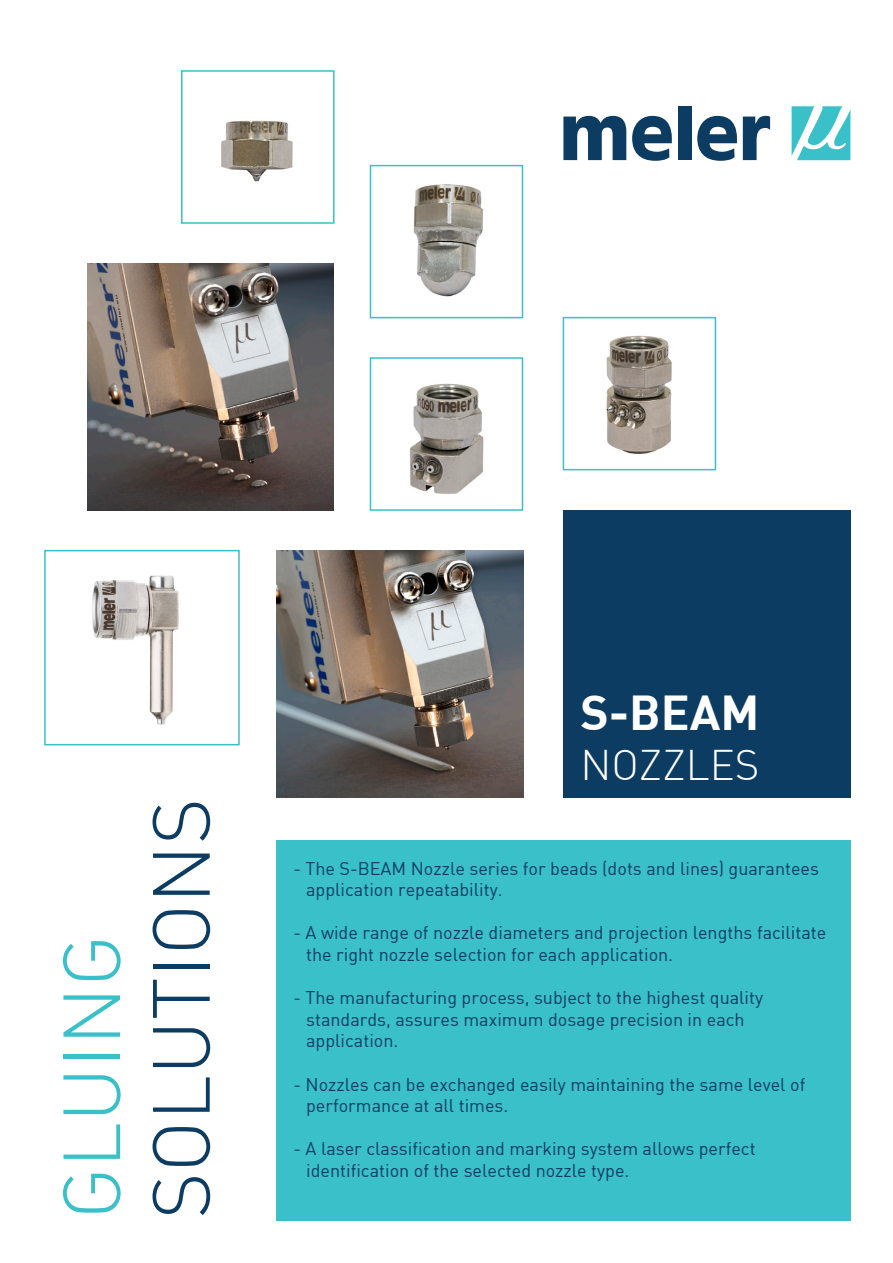
<style>
.page{position:relative;width:893px;height:1263px;background:#fff}
.page>*{position:absolute;margin:0;border:0;box-sizing:border-box;transform-origin:0 0}
.t1{font:79.65px/89.6px "DIN Light Alternate";color:#0d3c63}
.t2{font:48px "DIN Bold";color:#fff}
.t3{font:300 42px "DIN";color:#fff}
.t4{font:18px/21.6px "DIN";color:#0d3c63}
.s1{color:#3ac0c9}
</style>
<div class="page">
<svg style="left:563px;top:116px;width:63px;height:44px"></svg>
<svg style="left:632px;top:116px;width:40px;height:45px"></svg>
<div style="left:678px;top:107px;width:13px;height:53px;background:#0d3c63"></div>
<svg style="left:743px;top:116px;width:27px;height:44px"></svg>
<svg style="left:792px;top:106px;width:58px;height:54px"></svg>
<svg style="left:697px;top:116px;width:40px;height:45px"></svg>
<div style="left:563px;top:510px;width:287px;height:287px;background:#0d3c63"></div>
<div style="left:370px;top:357px;width:153px;height:154px;border:2px solid #3ac0c9"></div>
<div style="left:370px;top:165px;width:153px;height:153px;border:2px solid #3ac0c9"></div>
<div style="left:563px;top:317px;width:153px;height:153px;border:2px solid #3ac0c9"></div>
<div style="left:44px;top:550px;width:196px;height:195px;border:2px solid #3ac0c9"></div>
<div style="left:181px;top:70px;width:154px;height:154px;border:2px solid #3ac0c9"></div>
<div style="left:276px;top:840px;width:574px;height:380px;background:#3ac0c9"></div>
<img style="left:410px;top:383px;width:74px;height:111px">
<img style="left:413px;top:184px;width:71px;height:113px">
<img style="left:606px;top:335px;width:66px;height:119px">
<img style="left:221px;top:120px;width:72px;height:62px">
<img style="left:276px;top:550px;width:247px;height:247px">
<img style="left:87px;top:263px;width:247px;height:247px">
<img style="left:92px;top:575px;width:87px;height:150px">
<p class="t1" style="left:46px;top:1219px;width:423px;rotate:-90deg"><span class="s1">GLUING<br></span>SOLUTIONS</p>
<p class="t2" style="left:580px;top:681px;width:180px">S-BEAM</p>
<p class="t3" style="left:580px;top:739px;width:181px">NOZZLES</p>
<p class="t4" style="left:306px;top:857px;width:514px;text-indent:-13px">- The S-BEAM Nozzle series for beads (dots and lines) guarantees application repeatability.</p>
<p class="t4" style="left:306px;top:922px;width:522px;text-indent:-13px">- A wide range of nozzle diameters and projection lengths facilitate the right nozzle selection for each application.</p>
<p class="t4" style="left:306px;top:986px;width:458px;text-indent:-13px">- The manufacturing process, subject to the highest quality standards, assures maximum dosage precision in each application.</p>
<p class="t4" style="left:306px;top:1073px;width:501px;text-indent:-13px">- Nozzles can be exchanged easily maintaining the same level of performance at all times.</p>
<p class="t4" style="left:306px;top:1138px;width:451px;text-indent:-13px">- A laser classification and marking system allows perfect identification of the selected nozzle type.</p>
</div>
